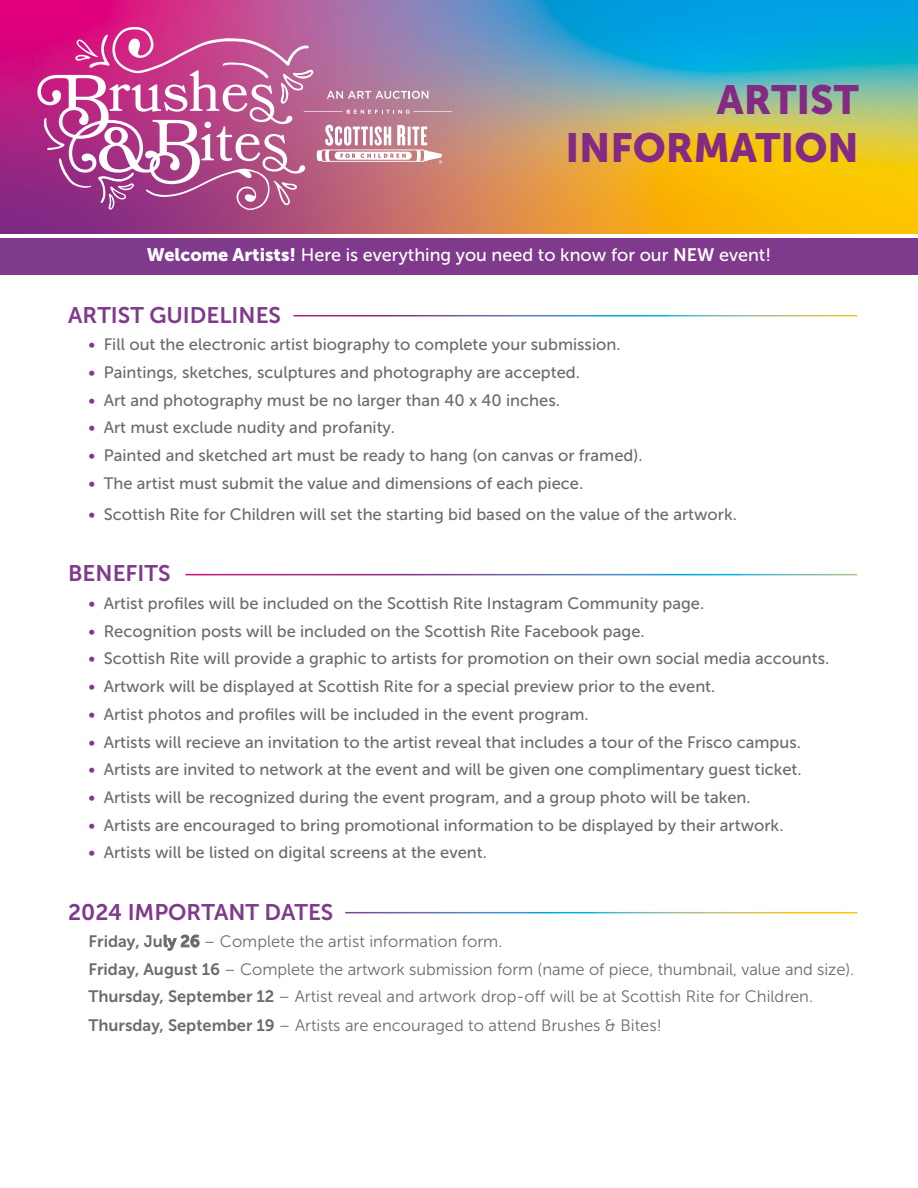
<style>
.page{position:relative;width:918px;height:1188px;background:#fff}
.page>*{position:absolute;margin:0;border:0;box-sizing:border-box;transform-origin:0 0}
.t1{font:40.5px/48.6px "Museo Sans 900";color:#832a84;text-align:right}
.t2{font:22.5px "Museo Sans 700";color:#803a8c}
.t3{font:18px "Museo Sans 500";color:#fff}
.t4{font:16.5px "Museo Sans 500";color:#6a6c6c}
.t5{font:16.5px/27.9px "Museo Sans 300";color:#6a6c6c}
.s1{font-family:"Museo Sans 900"}
.s2{font-family:"Museo Sans 700"}
.s3{color:#803a8c}
</style>
<div class="page">
<div style="left:0;top:238px;width:918px;height:37px;background:#803a8c"></div>
<img style="left:0;top:0;width:918px;height:233px">
<svg style="left:37px;top:27px;width:415px;height:183px;background:#c06b9b"></svg>
<h1 class="t1" style="left:565px;top:75px;width:295px">ARTIST<br>INFORMATION</h1>
<p class="t3" style="left:147px;top:245px;width:626px"><span class="s1">Welcome Artists!</span> Here is everything you need to know for our <span class="s2">NEW</span> event!</p>
<h2 class="t2" style="left:68px;top:302px;width:214px">ARTIST GUIDELINES</h2>
<p class="t4" style="left:88px;top:336px;width:534px"><span class="s3">•</span> Fill out the electronic artist biography to complete your submission.</p>
<p class="t4" style="left:88px;top:363px;width:493px"><span class="s3">•</span> Paintings, sketches, sculptures and photography are accepted.</p>
<p class="t4" style="left:88px;top:391px;width:473px"><span class="s3">•</span> Art and photography must be no larger than 40 x 40 inches.</p>
<p class="t4" style="left:88px;top:419px;width:308px"><span class="s3">•</span> Art must exclude nudity and profanity.</p>
<p class="t4" style="left:88px;top:446px;width:556px"><span class="s3">•</span> Painted and sketched art must be ready to hang (on canvas or framed).</p>
<p class="t4" style="left:88px;top:474px;width:496px"><span class="s3">•</span> The artist must submit the value and dimensions of each piece.</p>
<p class="t4" style="left:88px;top:505px;width:650px"><span class="s3">•</span> Scottish Rite for Children will set the starting bid based on the value of the artwork.</p>
<h2 class="t2" style="left:68px;top:561px;width:104px">BENEFITS</h2>
<p class="t4" style="left:88px;top:594px;width:617px"><span class="s3">•</span> Artist profiles will be included on the Scottish Rite Instagram Community page.</p>
<p class="t4" style="left:88px;top:622px;width:558px"><span class="s3">•</span> Recognition posts will be included on the Scottish Rite Facebook page.</p>
<p class="t4" style="left:88px;top:650px;width:742px"><span class="s3">•</span> Scottish Rite will provide a graphic to artists for promotion on their own social media accounts.</p>
<p class="t4" style="left:88px;top:677px;width:628px"><span class="s3">•</span> Artwork will be displayed at Scottish Rite for a special preview prior to the event.</p>
<p class="t4" style="left:88px;top:705px;width:502px"><span class="s3">•</span> Artist photos and profiles will be included in the event program.</p>
<p class="t4" style="left:88px;top:733px;width:714px"><span class="s3">•</span> Artists will recieve an invitation to the artist reveal that includes a tour of the Frisco campus.</p>
<p class="t4" style="left:88px;top:761px;width:715px"><span class="s3">•</span> Artists are invited to network at the event and will be given one complimentary guest ticket.</p>
<p class="t4" style="left:88px;top:788px;width:664px"><span class="s3">•</span> Artists will be recognized during the event program, and a group photo will be taken.</p>
<p class="t4" style="left:88px;top:816px;width:697px"><span class="s3">•</span> Artists are encouraged to bring promotional information to be displayed by their artwork.</p>
<p class="t4" style="left:88px;top:844px;width:400px"><span class="s3">•</span> Artists will be listed on digital screens at the event.</p>
<h2 class="t2" style="left:68px;top:900px;width:267px">2024 IMPORTANT DATES</h2>
<p class="t5" style="left:88px;top:927px;width:767px"><span class="s2">Friday, July 26</span> – Complete the artist information form.<br><span class="s2">Friday, August 16</span> – Complete the artwork submission form (name of piece, thumbnail, value and size).<br><span class="s2">Thursday, September 12</span> – Artist reveal and artwork drop-off will be at Scottish Rite for Children.<br><span class="s2">Thursday, September 19</span> – Artists are encouraged to attend Brushes &amp; Bites!</p>
</div>
